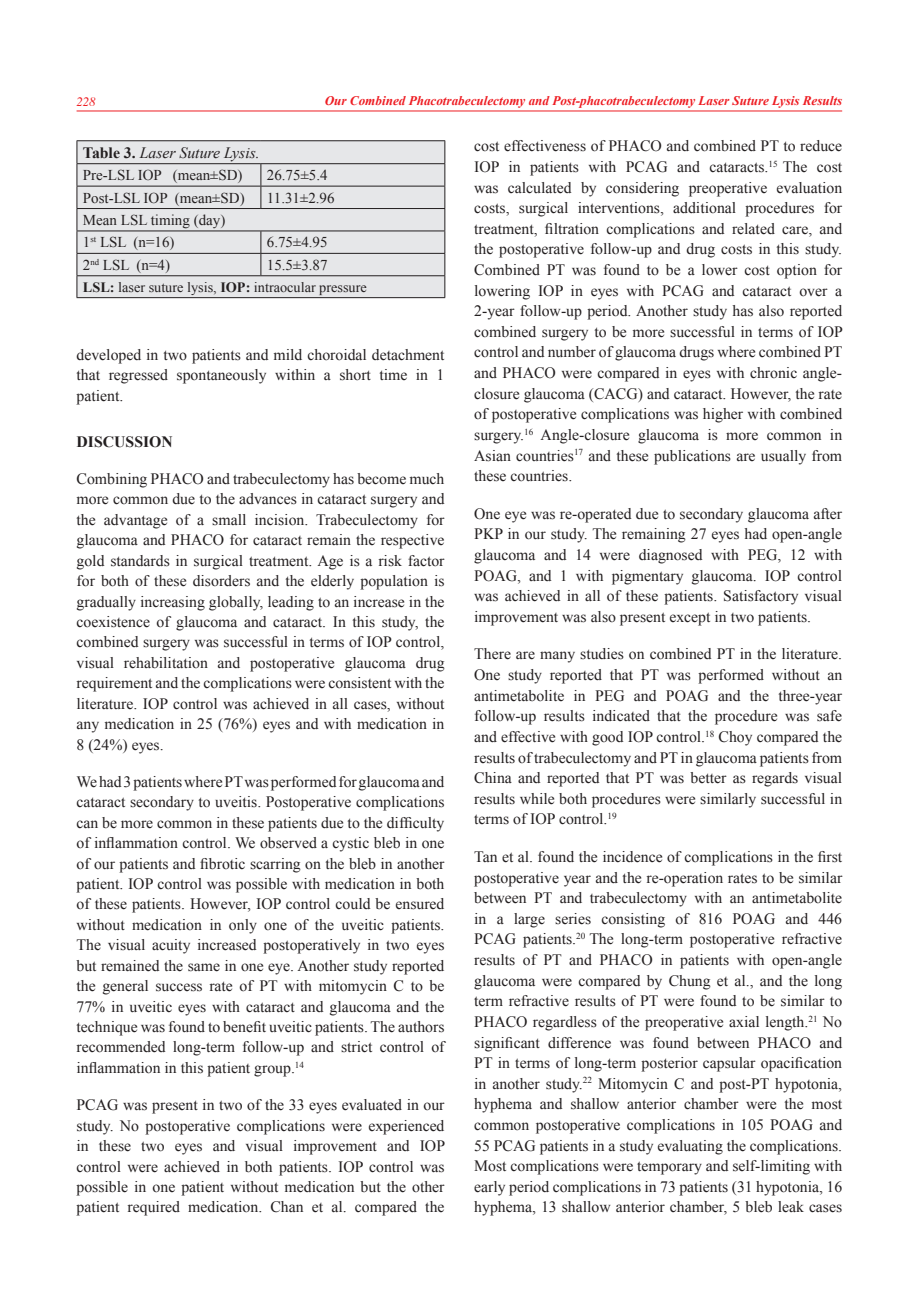
<style>
.page{position:relative;width:906px;height:1289px;background:#fff}
.page>*{position:absolute;margin:0;border:0;box-sizing:border-box;transform-origin:0 0}
.t1{font:15.75px/20.5px "Times New Roman";color:#231f20;text-align:justify}
.t2{font:italic 15.75px "Times New Roman";color:#231f20}
.t3{font:700 15.75px "Times New Roman";color:#231f20}
.t4{font:15px/22.4px "Times New Roman";color:#231f20}
.t5{font:14.25px "Times New Roman";color:#231f20}
.t6{font:italic 700 13.2px "Times New Roman";color:#ee1d23}
.t7{font:italic 12.75px "Times";color:#ee1d23}
.s1{font-weight:700;font-style:normal}
.s2{font-weight:700}
</style>
<div class="page">
<hr style="left:77px;top:111px;width:765px;height:1px;background:#ee1d23">
<div style="left:78px;top:141px;width:366px;height:156px;background:#e6e7e9"></div>
<hr style="left:77px;top:140px;width:184px;height:1px;background:#231f20">
<hr style="left:261px;top:140px;width:184px;height:1px;background:#231f20">
<hr style="left:77px;top:163px;width:184px;height:1px;background:#231f20">
<hr style="left:261px;top:163px;width:184px;height:1px;background:#231f20">
<hr style="left:77px;top:186px;width:184px;height:1px;background:#231f20">
<hr style="left:261px;top:186px;width:184px;height:1px;background:#231f20">
<svg style="left:260px;top:164px;width:1px;height:44px"></svg>
<hr style="left:77px;top:208px;width:184px;height:1px;background:#231f20">
<hr style="left:261px;top:208px;width:184px;height:1px;background:#231f20">
<hr style="left:77px;top:230px;width:184px;height:1px;background:#231f20">
<hr style="left:261px;top:230px;width:184px;height:1px;background:#231f20">
<hr style="left:77px;top:253px;width:184px;height:1px;background:#231f20">
<hr style="left:261px;top:253px;width:184px;height:1px;background:#231f20">
<svg style="left:260px;top:231px;width:1px;height:44px"></svg>
<hr style="left:77px;top:275px;width:184px;height:1px;background:#231f20">
<svg style="left:77px;top:141px;width:1px;height:156px"></svg>
<hr style="left:261px;top:275px;width:184px;height:1px;background:#231f20">
<svg style="left:444px;top:141px;width:1px;height:156px"></svg>
<hr style="left:77px;top:297px;width:368px;height:1px;background:#231f20">
<p class="t7" style="left:77px;top:97px;width:21px">228</p>
<p class="t6" style="left:325px;top:94px;width:519px">Our Combined Phacotrabeculectomy and Post-phacotrabeculectomy Laser Suture Lysis Results</p>
<p class="t1" style="left:474px;top:136px;width:370px">cost effectiveness of PHACO and combined PT to reduce IOP in patients with PCAG and cataracts.<sup>15</sup> The cost was calculated by considering preoperative evaluation costs, surgical interventions, additional procedures for treatment, filtration complications and related care, and the postoperative follow-up and drug costs in this study.<br>Combined PT was found to be a lower cost option for lowering IOP in eyes with PCAG and cataract over a 2-year follow-up period. Another study has also reported combined surgery to be more successful in terms of IOP control and number of glaucoma drugs where combined PT and PHACO were compared in eyes with chronic angle&shy;closure glaucoma (CACG) and cataract. However, the rate of postoperative complications was higher with combined surgery.<sup>16</sup> Angle-closure glaucoma is more common in Asian countries<sup>17</sup> and these publications are usually from these countries.</p>
<p class="t1" style="left:474px;top:503px;width:369px">One eye was re-operated due to secondary glaucoma after PKP in our study. The remaining 27 eyes had open-angle glaucoma and 14 were diagnosed with PEG, 12 with POAG, and 1 with pigmentary glaucoma. IOP control was achieved in all of these patients. Satisfactory visual improvement was also present except in two patients.</p>
<p class="t1" style="left:474px;top:644px;width:369px">There are many studies on combined PT in the literature.<br>One study reported that PT was performed without an antimetabolite in PEG and POAG and the three-year follow-up results indicated that the procedure was safe and effective with good IOP control.<sup>18</sup> Choy compared the results of trabeculectomy and PT in glaucoma patients from China and reported that PT was better as regards visual results while both procedures were similarly successful in terms of IOP control.<sup>19</sup></p>
<p class="t1" style="left:474px;top:846px;width:369px">Tan et al. found the incidence of complications in the first postoperative year and the re-operation rates to be similar between PT and trabeculectomy with an antimetabolite in a large series consisting of 816 POAG and 446<br>PCAG patients.<sup>20</sup> The long-term postoperative refractive results of PT and PHACO in patients with open-angle glaucoma were compared by Chung et al., and the long term refractive results of PT were found to be similar to PHACO regardless of the preoperative axial length.<sup>21</sup> No significant difference was found between PHACO and PT in terms of long-term posterior capsular opacification in another study.<sup>22</sup> Mitomycin C and post-PT hypotonia, hyphema and shallow anterior chamber were the most common postoperative complications in 105 POAG and 55 PCAG patients in a study evaluating the complications.<br>Most complications were temporary and self-limiting with early period complications in 73 patients (31 hypotonia, 16 hyphema, 13 shallow anterior chamber, 5 bleb leak cases</p>
<p class="t2" style="left:83px;top:144px;width:178px"><span class="s1">Table 3.</span> Laser Suture Lysis.</p>
<p class="t4" style="left:83px;top:164px;width:161px">Pre-LSL IOP (mean±SD)</p>
<p class="t4" style="left:267px;top:164px;width:62px">26.75±5.4</p>
<p class="t4" style="left:83px;top:186px;width:163px">Post-LSL IOP (mean±SD)</p>
<p class="t4" style="left:267px;top:186px;width:69px">11.31±2.96</p>
<p class="t4" style="left:83px;top:209px;width:144px">Mean LSL timing (day)<br>1<sup>st</sup> LSL (n=16)</p>
<p class="t4" style="left:267px;top:231px;width:62px">6.75±4.95</p>
<p class="t4" style="left:83px;top:253px;width:89px">2<sup>nd</sup> LSL (n=4)</p>
<p class="t4" style="left:267px;top:253px;width:62px">15.5±3.87</p>
<p class="t5" style="left:83px;top:279px;width:285px"><span class="s2">LSL:</span> laser suture lysis, <span class="s2">IOP:</span> intraocular pressure</p>
<p class="t1" style="left:77px;top:344px;width:369px">developed in two patients and mild choroidal detachment that regressed spontaneously within a short time in 1 patient.</p>
<p class="t3" style="left:77px;top:432px;width:98px">DISCUSSION</p>
<p class="t1" style="left:77px;top:468px;width:369px">Combining PHACO and trabeculectomy has become much more common due to the advances in cataract surgery and the advantage of a small incision. Trabeculectomy for glaucoma and PHACO for cataract remain the respective gold standards in surgical treatment. Age is a risk factor for both of these disorders and the elderly population is gradually increasing globally, leading to an increase in the coexistence of glaucoma and cataract. In this study, the combined surgery was successful in terms of IOP control, visual rehabilitation and postoperative glaucoma drug requirement and the complications were consistent with the literature. IOP control was achieved in all cases, without any medication in 25 (76%) eyes and with medication in 8 (24%) eyes.</p>
<p class="t1" style="left:77px;top:771px;width:369px">We had 3 patients where PT was performed for glaucoma and cataract secondary to uveitis. Postoperative complications can be more common in these patients due to the difficulty of inflammation control. We observed a cystic bleb in one of our patients and fibrotic scarring on the bleb in another patient. IOP control was possible with medication in both of these patients. However, IOP control could be ensured without medication in only one of the uveitic patients.<br>The visual acuity increased postoperatively in two eyes but remained the same in one eye. Another study reported the general success rate of PT with mitomycin C to be 77% in uveitic eyes with cataract and glaucoma and the technique was found to benefit uveitic patients. The authors recommended long-term follow-up and strict control of inflammation in this patient group.<sup>14</sup></p>
<p class="t1" style="left:77px;top:1094px;width:370px">PCAG was present in two of the 33 eyes evaluated in our study. No postoperative complications were experienced in these two eyes and visual improvement and IOP control were achieved in both patients. IOP control was possible in one patient without medication but the other patient required medication. Chan et al. compared the</p>
</div>
